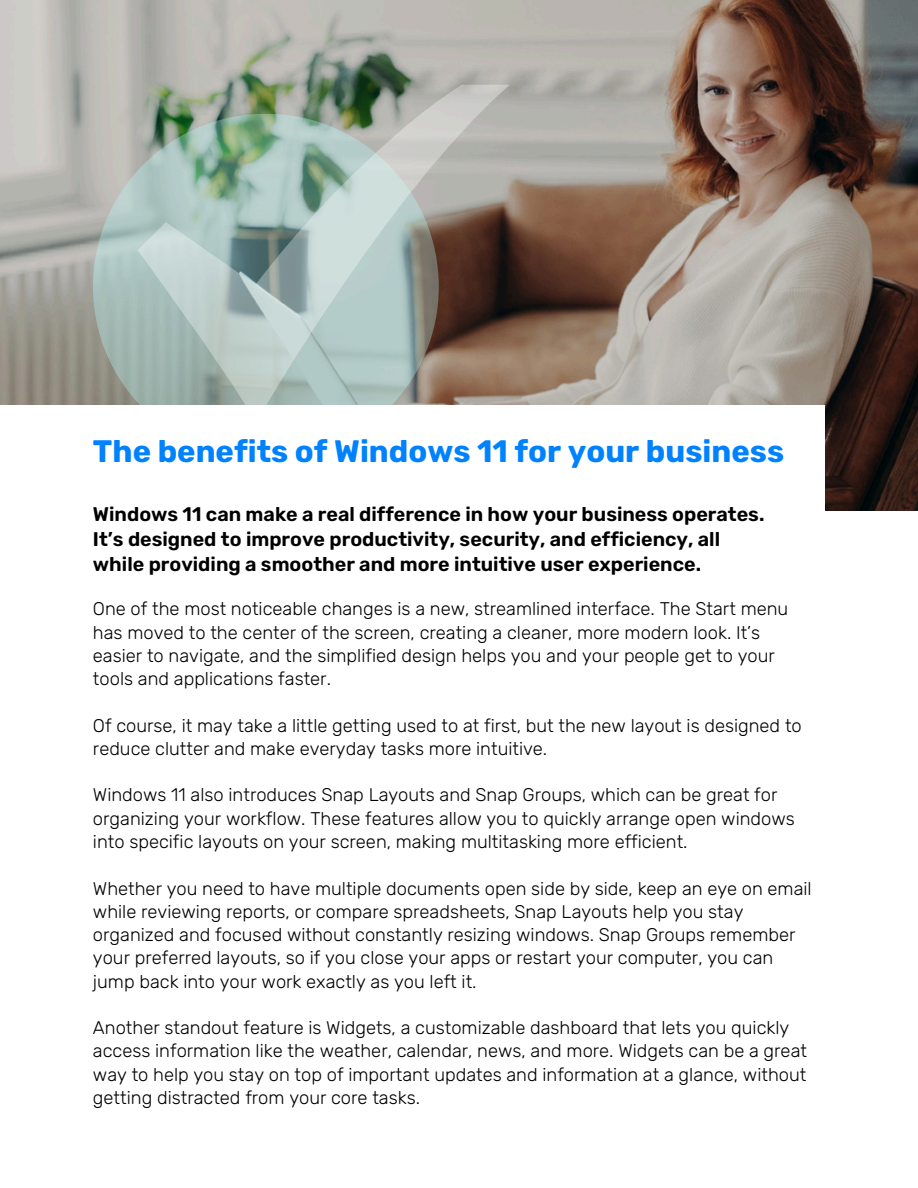
<style>
.page{position:relative;width:918px;height:1188px;background:#fff}
.page>*{position:absolute;margin:0;border:0;box-sizing:border-box;transform-origin:0 0}
.t1{font:700 31.05px "Rubik";color:#0082ff}
.t2{font:600 19.8px/25.3px "Rubik";color:#000}
.t3{font:300 18.3px/23.2px "Rubik";color:#000}
</style>
<div class="page">
<img style="left:0;top:0;width:918px;height:511px">
<svg style="left:93px;top:114px;width:346px;height:346px;background:#a9c0bb"></svg>
<img style="left:138px;top:85px;width:372px;height:321px">
<div style="left:0;top:406px;width:825px;height:188px;background:#fff"></div>
<p class="t1" style="left:93px;top:433px;width:693px">The benefits of Windows 11 for your business</p>
<p class="t2" style="left:93px;top:501px;width:673px">Windows 11 can make a real difference in how your business operates.<br>It’s designed to improve productivity, security, and efficiency, all while providing a smoother and more intuitive user experience.</p>
<h1 class="t3" style="left:93px;top:597px;width:697px">One of the most noticeable changes is a new, streamlined interface. The Start menu has moved to the center of the screen, creating a cleaner, more modern look. It’s easier to navigate, and the simplified design helps you and your people get to your tools and applications faster.</h1>
<h2 class="t3" style="left:93px;top:714px;width:710px">Of course, it may take a little getting used to at first, but the new layout is designed to reduce clutter and make everyday tasks more intuitive.</h2>
<p class="t3" style="left:93px;top:784px;width:703px">Windows 11 also introduces Snap Layouts and Snap Groups, which can be great for organizing your workflow. These features allow you to quickly arrange open windows into specific layouts on your screen, making multitasking more efficient.</p>
<p class="t3" style="left:93px;top:877px;width:720px">Whether you need to have multiple documents open side by side, keep an eye on email while reviewing reports, or compare spreadsheets, Snap Layouts help you stay organized and focused without constantly resizing windows. Snap Groups remember your preferred layouts, so if you close your apps or restart your computer, you can jump back into your work exactly as you left it.</p>
<p class="t3" style="left:93px;top:1016px;width:716px">Another standout feature is Widgets, a customizable dashboard that lets you quickly access information like the weather, calendar, news, and more. Widgets can be a great way to help you stay on top of important updates and information at a glance, without getting distracted from your core tasks.</p>
</div>
